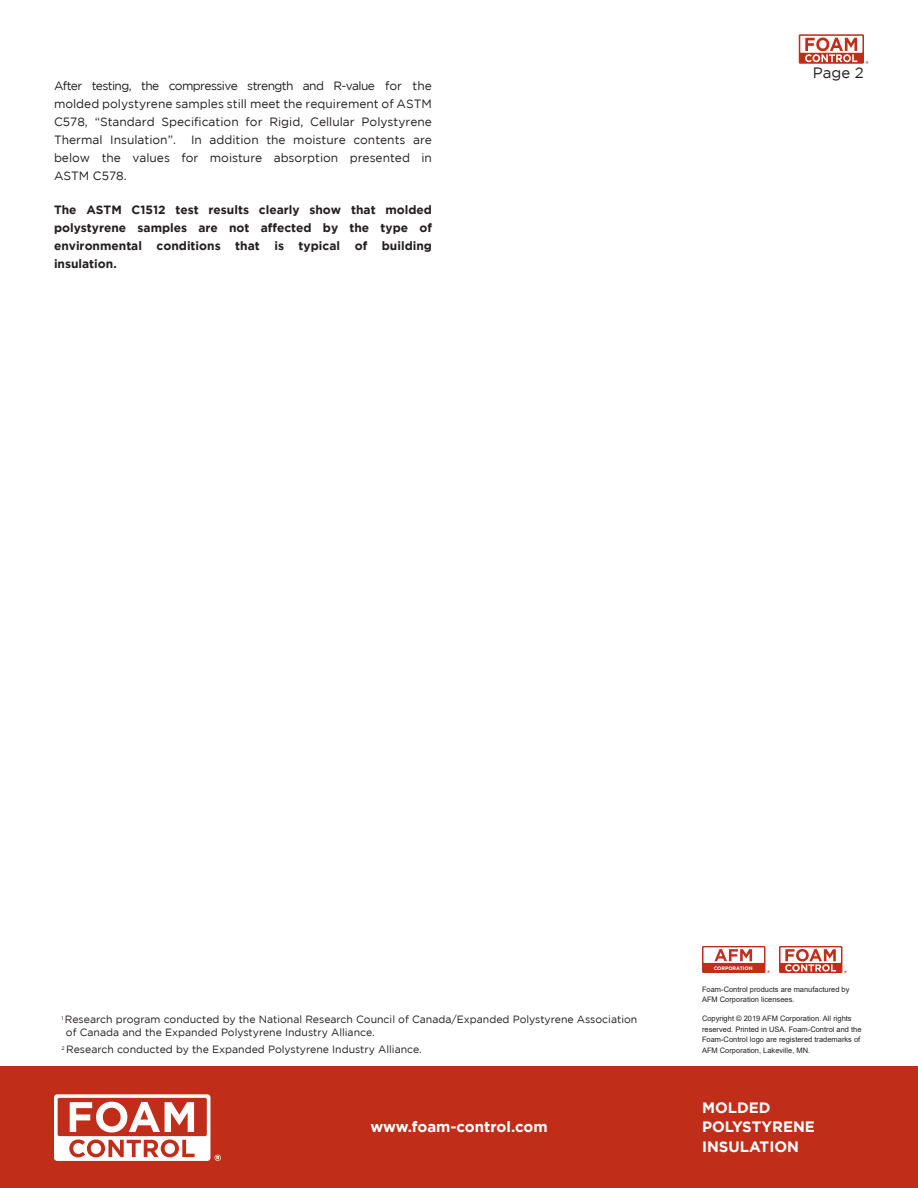
<style>
.page{position:relative;width:918px;height:1188px;background:#fff}
.page>*{position:absolute;margin:0;border:0;box-sizing:border-box;transform-origin:0 0}
.t1{font:700 15px/19.5px "Gotham";color:#fff}
.t2{font:15px "Gotham";color:#231f20}
.t3{font:12px/18px "Gotham";color:#231f20;text-align:justify}
.t4{font:700 12px/18px "Gotham";color:#231f20;text-align:justify}
.t5{font:10.5px/13.5px "Gotham";color:#231f20}
.t6{font:7.5px/10.5px "Arial";color:#231f20}
.t7{font:700 4.95px "Gotham";color:#fff}
</style>
<div class="page">
<div style="left:0;top:1067px;width:918px;height:121px;background:#c02d19"></div>
<svg style="left:54px;top:1094px;width:167px;height:67px"></svg>
<div style="left:779px;top:946px;width:63px;height:27px;background:#c02d19"></div>
<div style="left:780px;top:947px;width:61px;height:16px;background:#fff"></div>
<svg style="left:785px;top:949px;width:51px;height:23px"></svg>
<div style="left:702px;top:946px;width:63px;height:27px;background:#c02d19"></div>
<div style="left:704px;top:947px;width:60px;height:16px;background:#fff"></div>
<svg style="left:714px;top:949px;width:38px;height:12px"></svg>
<svg style="left:799px;top:34px;width:65px;height:30px"></svg>
<svg style="left:800px;top:36px;width:62px;height:17px"></svg>
<svg style="left:805px;top:38px;width:52px;height:24px"></svg>
<p class="t3" style="left:54px;top:76px;width:380px">After testing, the compressive strength and R-value for the molded polystyrene samples still meet the requirement of ASTM C578, “Standard Specification for Rigid, Cellular Polystyrene Thermal Insulation”.</p>
<p class="t3" style="left:54px;top:130px;width:379px;text-indent:137px">In addition the moisture contents are below the values for moisture absorption presented in ASTM C578.</p>
<p class="t4" style="left:54px;top:200px;width:380px">The ASTM C1512 test results clearly show that molded polystyrene samples are not affected by the type of environmental conditions that is typical of building insulation.</p>
<p class="t2" style="left:813px;top:65px;width:52px">Page 2</p>
<p class="t5" style="left:66px;top:1012px;width:573px;text-indent:-4px"><sup>1</sup> Research program conducted by the National Research Council of Canada/Expanded Polystyrene Association of Canada and the Expanded Polystyrene Industry Alliance.</p>
<p class="t5" style="left:62px;top:1042px;width:362px"><sup>2</sup> Research conducted by the Expanded Polystyrene Industry Alliance.</p>
<p class="t1" style="left:370px;top:1116px;width:179px">www.foam-control.com</p>
<p class="t7" style="left:714px;top:965px;width:41px">CORPORATION</p>
<p class="t6" style="left:702px;top:984px;width:149px">Foam-Control products are manufactured by<br>AFM Corporation licensees.</p>
<p class="t6" style="left:702px;top:1014px;width:161px">Copyright © 2019 AFM Corporation. All rights reserved. Printed in USA. Foam-Control and the Foam-Control logo are registered trademarks of AFM Corporation, Lakeville, MN.</p>
<p class="t1" style="left:702px;top:1097px;width:114px">MOLDED<br>POLYSTYRENE<br>INSULATION</p>
</div>
